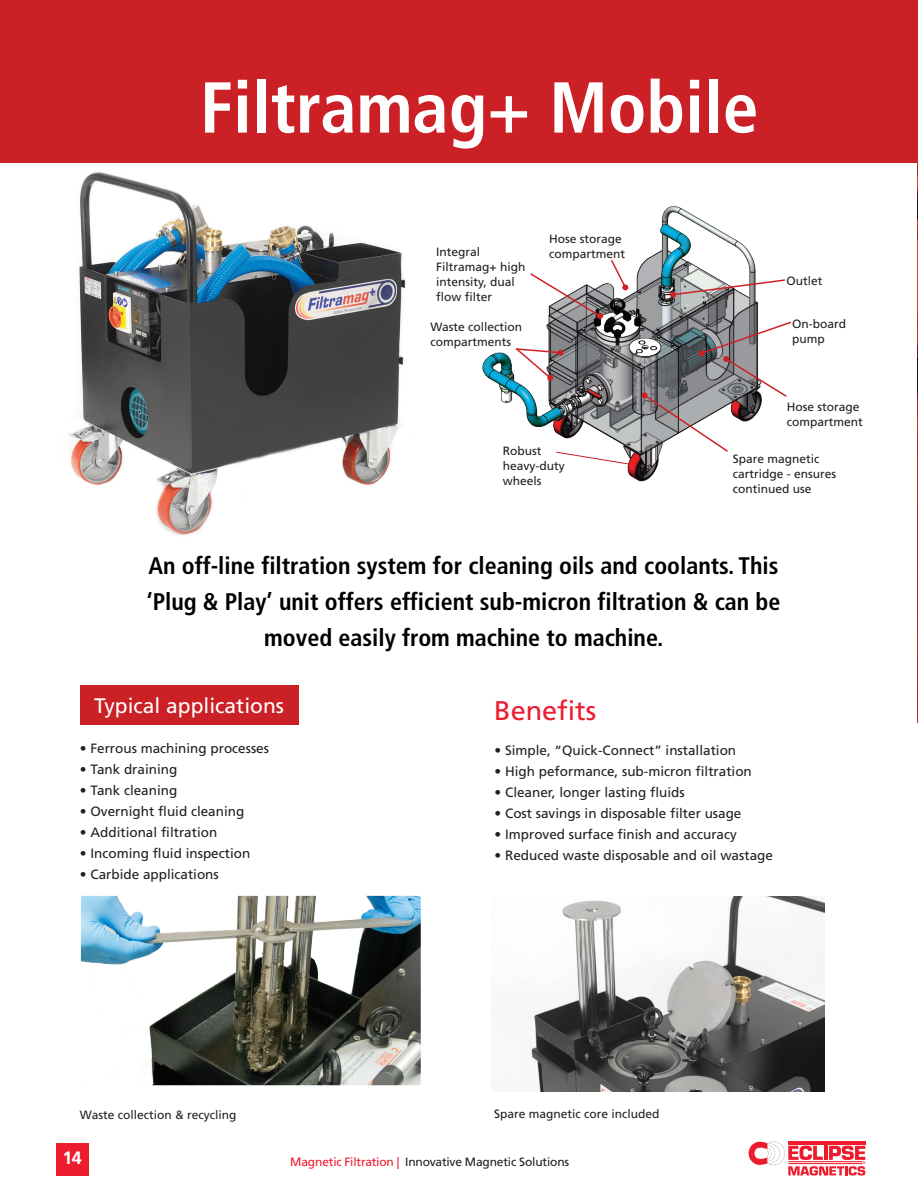
<style>
.page{position:relative;width:918px;height:1188px;background:#fff}
.page>*{position:absolute;margin:0;border:0;box-sizing:border-box;transform-origin:0 0}
.t1{font:700 condensed 72px "Frutiger";color:#fff}
.t2{font:27px "Frutiger";color:#ee1b2c}
.t3{font:700 condensed 24px/36px "Frutiger";color:#000001;text-align:center}
.t4{font:21px "Frutiger";color:#fff}
.t5{font:700 18px "Frutiger";color:#fff}
.t6{font:13.5px "Frutiger";color:#231f20}
.t7{font:12px/15px "Frutiger";color:#231f20}
.s1{color:#ee1b2c}
</style>
<div class="page">
<svg style="left:749px;top:1142px;width:116px;height:34px"></svg>
<div style="left:56px;top:1143px;width:33px;height:33px;background:#ee1d2d"></div>
<img style="left:68px;top:172px;width:338px;height:364px">
<img style="left:917px;top:163px;width:1px;height:559px">
<div style="left:80px;top:685px;width:218px;height:40px;background:#cb2026"></div>
<img style="left:82px;top:897px;width:338px;height:187px">
<div style="left:79px;top:894px;width:344px;height:193px;border:2px solid #fff;border-radius:3px"></div>
<div style="left:0;top:0;width:918px;height:163px;background:#cb2026"></div>
<img style="left:526px;top:896px;width:298px;height:196px">
<img style="left:482px;top:206px;width:276px;height:276px">
<svg style="left:529px;top:272px;width:74px;height:47px"></svg>
<svg style="left:670px;top:278px;width:116px;height:20px"></svg>
<svg style="left:610px;top:258px;width:18px;height:32px"></svg>
<svg style="left:556px;top:452px;width:74px;height:13px"></svg>
<svg style="left:557px;top:349px;width:7px;height:7px"></svg>
<svg style="left:514px;top:347px;width:48px;height:34px"></svg>
<svg style="left:641px;top:320px;width:150px;height:133px"></svg>
<h1 class="t1" style="left:200px;top:65px;width:560px">Filtramag+ Mobile</h1>
<p class="t7" style="left:436px;top:244px;width:91px">Integral<br>Filtramag+ high intensity, dual flow filter</p>
<p class="t7" style="left:430px;top:319px;width:93px">Waste collection compartments</p>
<p class="t7" style="left:549px;top:231px;width:78px">Hose storage compartment</p>
<p class="t7" style="left:786px;top:273px;width:38px">Outlet</p>
<p class="t7" style="left:792px;top:317px;width:55px">On-board pump</p>
<p class="t7" style="left:787px;top:399px;width:78px">Hose storage compartment</p>
<p class="t7" style="left:503px;top:443px;width:64px">Robust heavy-duty wheels</p>
<p class="t7" style="left:733px;top:452px;width:105px">Spare magnetic cartridge - ensures continued use</p>
<h3 class="t3" style="left:146px;top:548px;width:636px">An off-line filtration system for cleaning oils and coolants. This ‘Plug &amp; Play’ unit offers efficient sub-micron filtration &amp; can be moved easily from machine to machine.</h3>
<h3 class="t4" style="left:94px;top:693px;width:191px">Typical applications</h3>
<p class="t6" style="left:80px;top:740px;width:191px">• Ferrous machining processes</p>
<p class="t6" style="left:80px;top:761px;width:99px">• Tank draining</p>
<p class="t6" style="left:80px;top:782px;width:99px">• Tank cleaning</p>
<p class="t6" style="left:80px;top:803px;width:166px">• Overnight fluid cleaning</p>
<p class="t6" style="left:80px;top:824px;width:139px">• Additional filtration</p>
<p class="t6" style="left:80px;top:845px;width:172px">• Incoming fluid inspection</p>
<p class="t6" style="left:80px;top:866px;width:140px">• Carbide applications</p>
<p class="t7" style="left:80px;top:1108px;width:158px">Waste collection &amp; recycling</p>
<h2 class="t2" style="left:494px;top:695px;width:104px">Benefits</h2>
<p class="t6" style="left:495px;top:742px;width:243px">• Simple, “Quick-Connect” installation</p>
<p class="t6" style="left:495px;top:763px;width:259px">• High peformance, sub-micron filtration</p>
<p class="t6" style="left:495px;top:784px;width:192px">• Cleaner, longer lasting fluids</p>
<p class="t6" style="left:495px;top:805px;width:248px">• Cost savings in disposable filter usage</p>
<p class="t6" style="left:495px;top:826px;width:244px">• Improved surface finish and accuracy</p>
<p class="t6" style="left:495px;top:847px;width:280px">• Reduced waste disposable and oil wastage</p>
<p class="t7" style="left:494px;top:1107px;width:167px">Spare magnetic core included</p>
<h3 class="t5" style="left:63px;top:1147px;width:21px">14</h3>
<p class="t7" style="left:290px;top:1155px;width:281px"><span class="s1">Magnetic Filtration |</span> Innovative Magnetic Solutions</p>
</div>
